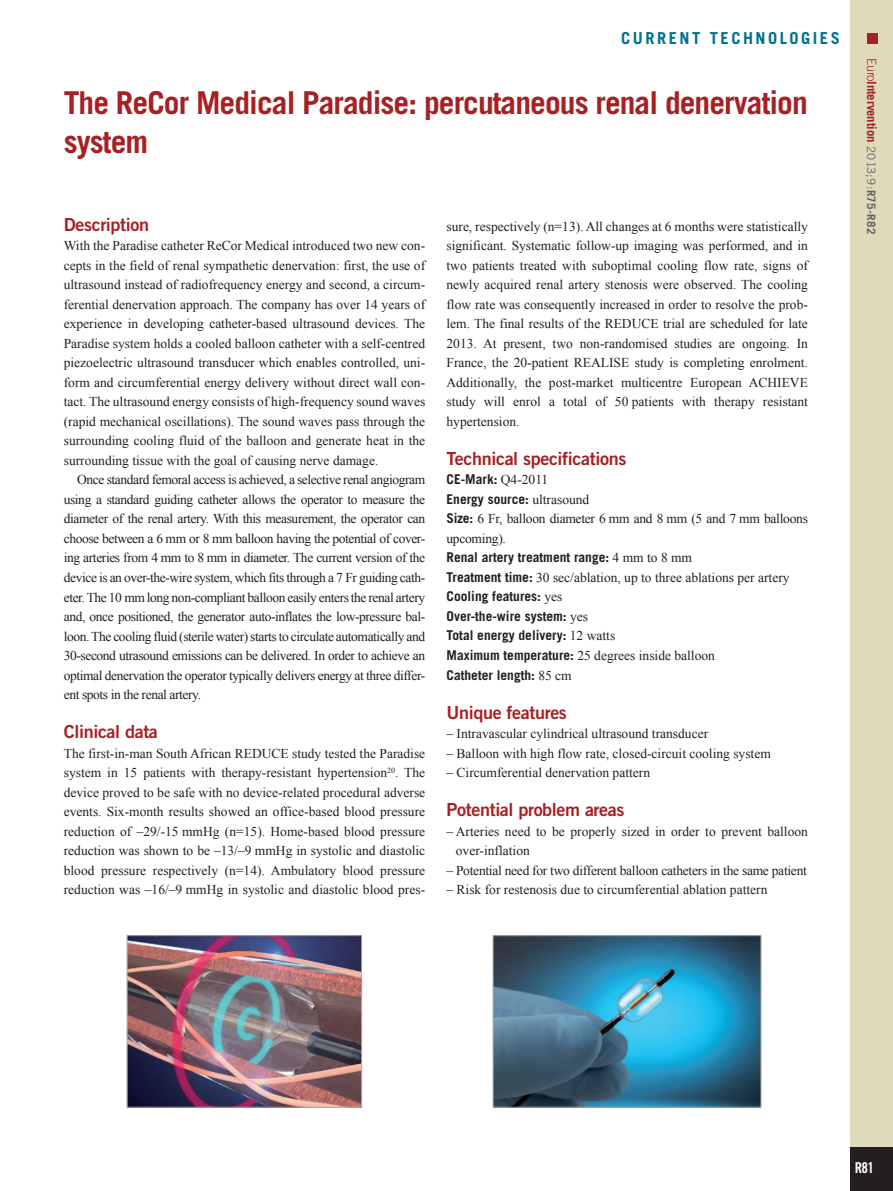
<style>
.page{position:relative;width:893px;height:1191px;background:#fff}
.page>*{position:absolute;margin:0;border:0;box-sizing:border-box;transform-origin:0 0}
.chapitre_titre{font:700 31.5px/39px "Trade Gothic LT Std";letter-spacing:-.03em;color:#a72023}
.intertitre1{font:18px "Trade Gothic LT Std Bd 2";letter-spacing:-.02em;color:#a72023}
.t1{font:700 16.5px "Trade Gothic LT Std";letter-spacing:.15em;color:#00718e}
.t2{font:15px "Trade Gothic LT Std Bd Cn 20";color:#fff}
.text_1er_paragraph{font:13.5px/19.5px "Times New Roman";color:#231f20;text-align:justify}
.text_paragraph{font:13.5px/19.5px "Times New Roman";letter-spacing:-.03em;color:#231f20;text-align:justify}
.text_1er_paragraph-2{font:700 13.5px "Trade Gothic LT Std";color:#231f20}
.text_1er_paragraph-3{font:13.5px/19.5px "Times New Roman";letter-spacing:-.02em;color:#231f20}
.t3{font:700 12.75px "Trade Gothic LT Std";letter-spacing:-.01em;color:#a72023}
.s1{font-family:"Times New Roman";font-weight:400}
.s2{font-family:"Trade Gothic LT Std";font-weight:700}
.s3{font-weight:300}
.s4{font-weight:400;font-size:11.7px;color:#636366}
.s5{font-size:11.7px;color:#636366}
</style>
<div class="page">
<div style="left:850px;top:0;width:43px;height:1191px;background:#dedaba"></div>
<div style="left:850px;top:1147px;width:43px;height:44px;background:#231f20"></div>
<div style="left:867px;top:34px;width:11px;height:10px;background:#a72023"></div>
<img style="left:129px;top:937px;width:231px;height:168px">
<div style="left:127px;top:935px;width:235px;height:172px;border:1px solid #a8a9ad"></div>
<img style="left:495px;top:937px;width:264px;height:168px">
<div style="left:493px;top:935px;width:268px;height:172px;border:1px solid #a8a9ad"></div>
<p class="t1" style="left:621px;top:28px;width:220px">CURRENT TECHNOLOGIES</p>
<p class="chapitre_titre" style="left:64px;top:83px;width:745px">The ReCor Medical Paradise: percutaneous renal denervation system</p>
<p class="intertitre1" style="left:64px;top:213px;width:87px">Description</p>
<p class="text_1er_paragraph" style="left:64px;top:236px;width:363px">With the Paradise catheter ReCor Medical introduced two new con&shy;cepts in the field of renal sympathetic denervation: first, the use of ultrasound instead of radiofrequency energy and second, a circum&shy;ferential denervation approach. The company has over 14 years of experience in developing catheter-based ultrasound devices. The Paradise system holds a cooled balloon catheter with a self-centred piezoelectric ultrasound transducer which enables controlled, uni&shy;form and circumferential energy delivery without direct wall con&shy;tact. The ultrasound energy consists of high-frequency sound waves (rapid mechanical oscillations). The sound waves pass through the surrounding cooling fluid of the balloon and generate heat in the surrounding tissue with the goal of causing nerve damage.</p>
<p class="text_paragraph" style="left:64px;top:470px;width:363px;text-indent:14px">Once standard femoral access is achieved, a selective renal angiogram using a standard guiding catheter allows the operator to measure the diameter of the renal artery. With this measurement, the operator can choose between a 6 mm or 8 mm balloon having the potential of cover&shy;ing arteries from 4 mm to 8 mm in diameter. The current version of the device is an over-the-wire system, which fits through a 7 Fr guiding cath&shy;eter. The 10 mm long non-compliant balloon easily enters the renal artery and, once positioned, the generator auto-inflates the low-pressure bal&shy;loon. The cooling fluid (sterile water) starts to circulate automatically and 30-second utrasound emissions can be delivered. In order to achieve an optimal denervation the operator typically delivers energy at three differ&shy;ent spots in the renal artery.</p>
<p class="intertitre1" style="left:64px;top:720px;width:96px">Clinical data</p>
<p class="text_1er_paragraph" style="left:64px;top:743px;width:363px">The first-in-man South African REDUCE study tested the Paradise system in 15 patients with therapy-resistant hypertension<sup>20</sup>. The device proved to be safe with no device-related procedural adverse events. Six-month results showed an office-based blood pressure reduction of –29/-15 mmHg (n=15). Home-based blood pressure reduction was shown to be –13/–9 mmHg in systolic and diastolic blood pressure respectively (n=14). Ambulatory blood pressure reduction was –16/–9 mmHg in systolic and diastolic blood pres-</p>
<p class="text_1er_paragraph" style="left:446px;top:216px;width:363px">sure, respectively (n=13). All changes at 6 months were statistically significant. Systematic follow-up imaging was performed, and in two patients treated with suboptimal cooling flow rate, signs of newly acquired renal artery stenosis were observed. The cooling flow rate was consequently increased in order to resolve the prob&shy;lem. The final results of the REDUCE trial are scheduled for late 2013. At present, two non‑randomised studies are ongoing. In France, the 20-patient REALISE study is completing enrolment.<br>Additionally, the post-market multicentre European ACHIEVE study will enrol a total of 50 patients with therapy resistant hypertension.</p>
<p class="intertitre1" style="left:446px;top:447px;width:181px">Technical specifications</p>
<p class="text_1er_paragraph-2" style="left:446px;top:471px;width:103px">CE-Mark: <span class="s1">Q4-2011</span></p>
<p class="text_1er_paragraph-2" style="left:446px;top:491px;width:144px">Energy source: <span class="s1">ultrasound</span></p>
<p class="text_1er_paragraph-3" style="left:446px;top:509px;width:363px"><span class="s2">Size:</span> 6 Fr, balloon diameter 6 mm and 8 mm (5 and 7 mm balloons upcoming).</p>
<p class="text_1er_paragraph-2" style="left:446px;top:549px;width:247px">Renal artery treatment range: <span class="s1">4 mm to 8 mm</span></p>
<p class="text_1er_paragraph" style="left:446px;top:567px;width:345px"><span class="s2">Treatment time:</span> 30 sec/ablation, up to three ablations per artery</p>
<p class="text_1er_paragraph-2" style="left:446px;top:588px;width:117px">Cooling features: <span class="s1">yes</span></p>
<p class="text_1er_paragraph-2" style="left:446px;top:608px;width:143px">Over-the-wire system: <span class="s1">yes</span></p>
<p class="text_1er_paragraph-2" style="left:446px;top:627px;width:170px">Total energy delivery: <span class="s1">12 watts</span></p>
<p class="text_1er_paragraph" style="left:446px;top:645px;width:270px"><span class="s2">Maximum temperature:</span> 25 degrees inside balloon</p>
<p class="text_1er_paragraph-2" style="left:446px;top:666px;width:127px">Catheter length: <span class="s1">85 cm</span></p>
<p class="intertitre1" style="left:446px;top:701px;width:122px">Unique features</p>
<p class="text_1er_paragraph" style="left:446px;top:723px;width:263px">– Intravascular cylindrical ultrasound transducer</p>
<p class="text_1er_paragraph" style="left:446px;top:743px;width:326px">– Balloon with high flow rate, closed-circuit cooling system</p>
<p class="text_1er_paragraph" style="left:446px;top:762px;width:205px">– Circumferential denervation pattern</p>
<p class="intertitre1" style="left:446px;top:798px;width:180px">Potential problem areas</p>
<p class="text_1er_paragraph" style="left:456px;top:821px;width:354px;text-indent:-9px">– Arteries need to be properly sized in order to prevent balloon over-inflation</p>
<p class="text_1er_paragraph-3" style="left:446px;top:860px;width:362px">– Potential need for two different balloon catheters in the same patient</p>
<p class="text_1er_paragraph" style="left:446px;top:879px;width:322px">– Risk for restenosis due to circumferential ablation pattern</p>
<p class="t3" style="left:879px;top:58px;width:177px;rotate:90deg"><span class="s3">Euro</span>Intervention <span class="s4">2013;9:</span><span class="s5">R75-R82</span></p>
<p class="t2" style="left:855px;top:1158px;width:21px">R81</p>
</div>
